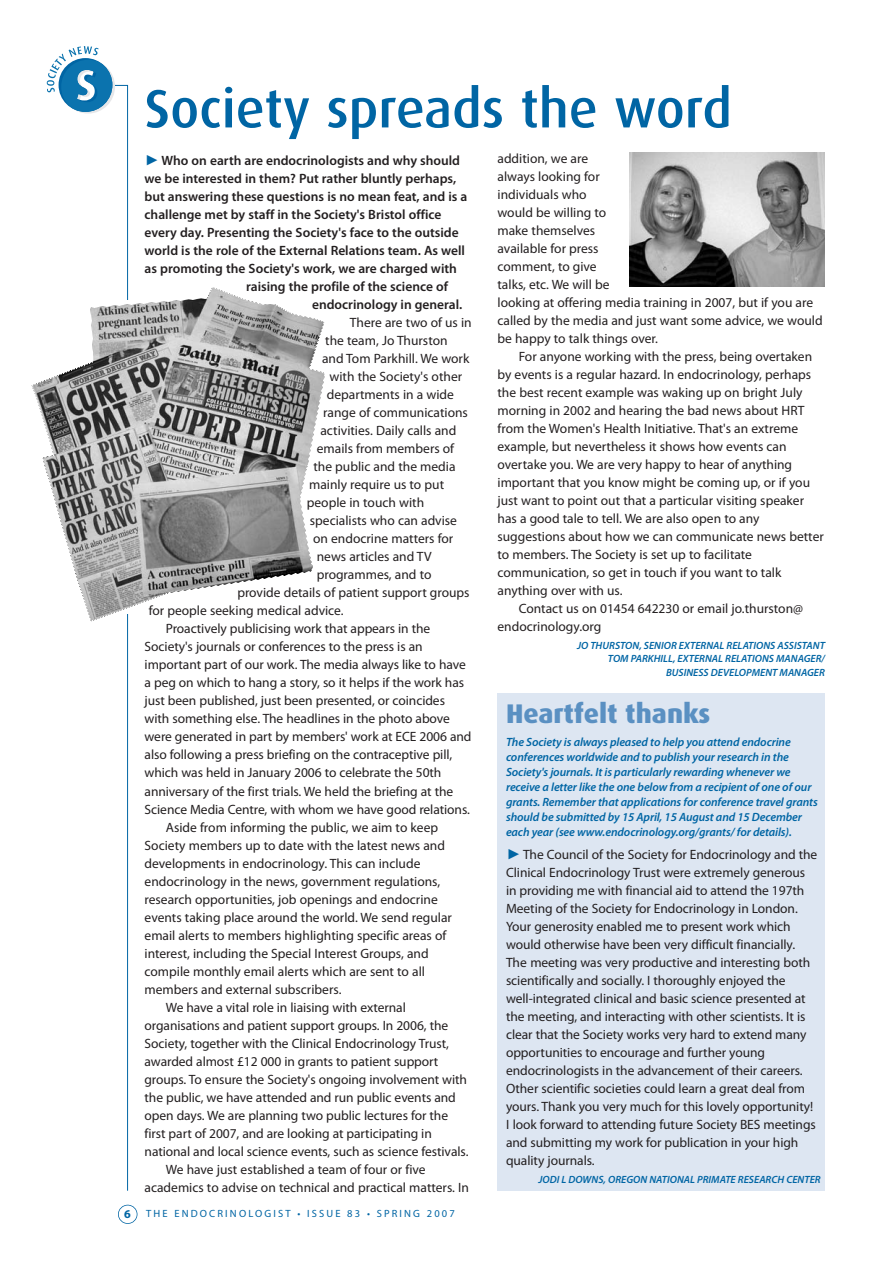
<style>
.page{position:relative;width:893px;height:1263px;background:#fff}
.page>*{position:absolute;margin:0;border:0;box-sizing:border-box;transform-origin:0 0}
.t1{font:500 54px "Dax";color:#0065a4}
.t2{font:800 27px "Dax";color:#5a90c2}
.t3{font:13.5px/18px "Myriad Pro";letter-spacing:-.005em;color:#231f20}
.t4{font:600 13.5px "Myriad Pro";color:#231f20}
.t5{font:italic 600 12px/15px "Myriad Pro";letter-spacing:-.01em;color:#0065a4}
.t6{font:700 12px "Myriad Pro";color:#0065a4}
.t7{font:italic 600 10.5px/13.5px "Myriad Pro";color:#0065a4;text-align:right}
.t8{font:10.5px "Myriad Pro";letter-spacing:.205em;color:#0065a4}
</style>
<div class="page">
<div style="left:497px;top:693px;width:328px;height:498px;background:#dde6f2"></div>
<svg style="left:47px;top:46px;width:81px;height:1145px"></svg>
<div style="left:118px;top:1205px;width:19px;height:19px;border:2px solid #0065a4;border-radius:50%"></div>
<img style="left:32px;top:287px;width:293px;height:334px">
<img style="left:629px;top:152px;width:196px;height:134px">
<h1 class="t1" style="left:145px;top:85px;width:589px">Society spreads the word</h1>
<p class="t4" style="left:162px;top:156px;width:300px">Who on earth are endocrinologists and why should</p>
<p class="t4" style="left:145px;top:174px;width:313px">we be interested in them? Put rather bluntly perhaps,</p>
<p class="t4" style="left:145px;top:192px;width:324px">but answering these questions is no mean feat, and is a</p>
<p class="t4" style="left:145px;top:210px;width:298px">challenge met by staff in the Society's Bristol office</p>
<p class="t4" style="left:145px;top:228px;width:316px">every day. Presenting the Society's face to the outside</p>
<p class="t4" style="left:145px;top:246px;width:322px">world is the role of the External Relations team. As well</p>
<p class="t4" style="left:145px;top:264px;width:314px">as promoting the Society's work, we are charged with</p>
<p class="t4" style="left:246px;top:282px;width:203px">raising the profile of the science of</p>
<p class="t4" style="left:312px;top:300px;width:152px">endocrinology in general.</p>
<p class="t3" style="left:350px;top:315px;width:123px">There are two of us in</p>
<p class="t3" style="left:325px;top:333px;width:124px">the team, Jo Thurston</p>
<p class="t3" style="left:322px;top:351px;width:149px">and Tom Parkhill. We work</p>
<p class="t3" style="left:329px;top:369px;width:134px">with the Society's other</p>
<p class="t3" style="left:327px;top:387px;width:129px">departments in a wide</p>
<p class="t3" style="left:323px;top:405px;width:146px">range of communications</p>
<p class="t3" style="left:320px;top:423px;width:137px">activities. Daily calls and</p>
<p class="t3" style="left:317px;top:441px;width:139px">emails from members of</p>
<p class="t3" style="left:313px;top:459px;width:144px">the public and the media</p>
<p class="t3" style="left:309px;top:477px;width:136px">mainly require us to put</p>
<p class="t3" style="left:307px;top:495px;width:119px">people in touch with</p>
<p class="t3" style="left:310px;top:513px;width:149px">specialists who can advise</p>
<p class="t3" style="left:313px;top:531px;width:142px">on endocrine matters for</p>
<p class="t3" style="left:317px;top:549px;width:116px">news articles and TV</p>
<p class="t3" style="left:317px;top:567px;width:116px">programmes, and to</p>
<p class="t3" style="left:237px;top:585px;width:234px">provide details of patient support groups</p>
<p class="t3" style="left:149px;top:603px;width:196px">for people seeking medical advice.</p>
<p class="t3" style="left:166px;top:621px;width:266px">Proactively publicising work that appears in the</p>
<p class="t3" style="left:145px;top:639px;width:280px">Society's journals or conferences to the press is an</p>
<p class="t3" style="left:145px;top:657px;width:323px">important part of our work. The media always like to have</p>
<p class="t3" style="left:145px;top:675px;width:321px">a peg on which to hang a story, so it helps if the work has</p>
<p class="t3" style="left:145px;top:693px;width:302px">just been published, just been presented, or coincides</p>
<p class="t3" style="left:145px;top:711px;width:307px">with something else. The headlines in the photo above</p>
<p class="t3" style="left:145px;top:729px;width:328px">were generated in part by members' work at ECE 2006 and</p>
<p class="t3" style="left:145px;top:747px;width:309px">also following a press briefing on the contraceptive pill,</p>
<p class="t3" style="left:145px;top:765px;width:298px">which was held in January 2006 to celebrate the 50th</p>
<p class="t3" style="left:145px;top:783px;width:310px">anniversary of the first trials. We held the briefing at the</p>
<p class="t3" style="left:145px;top:801px;width:327px">Science Media Centre, with whom we have good relations.</p>
<p class="t3" style="left:166px;top:819px;width:274px">Aside from informing the public, we aim to keep</p>
<p class="t3" style="left:145px;top:837px;width:302px">Society members up to date with the latest news and</p>
<p class="t3" style="left:145px;top:855px;width:277px">developments in endocrinology. This can include</p>
<p class="t3" style="left:145px;top:873px;width:297px">endocrinology in the news, government regulations,</p>
<p class="t3" style="left:145px;top:891px;width:295px">research opportunities, job openings and endocrine</p>
<p class="t3" style="left:145px;top:909px;width:309px">events taking place around the world. We send regular</p>
<p class="t3" style="left:145px;top:927px;width:303px">email alerts to members highlighting specific areas of</p>
<p class="t3" style="left:145px;top:945px;width:286px">interest, including the Special Interest Groups, and</p>
<p class="t3" style="left:145px;top:963px;width:282px">compile monthly email alerts which are sent to all</p>
<p class="t3" style="left:145px;top:981px;width:198px">members and external subscribers.</p>
<p class="t3" style="left:166px;top:999px;width:242px">We have a vital role in liaising with external</p>
<p class="t3" style="left:145px;top:1017px;width:305px">organisations and patient support groups. In 2006, the</p>
<p class="t3" style="left:145px;top:1035px;width:306px">Society, together with the Clinical Endocrinology Trust,</p>
<p class="t3" style="left:145px;top:1053px;width:295px">awarded almost £12 000 in grants to patient support</p>
<p class="t3" style="left:145px;top:1071px;width:324px">groups. To ensure the Society's ongoing involvement with</p>
<p class="t3" style="left:145px;top:1089px;width:313px">the public, we have attended and run public events and</p>
<p class="t3" style="left:145px;top:1107px;width:305px">open days. We are planning two public lectures for the</p>
<p class="t3" style="left:145px;top:1125px;width:289px">first part of 2007, and are looking at participating in</p>
<p class="t3" style="left:145px;top:1143px;width:325px">national and local science events, such as science festivals.</p>
<p class="t3" style="left:166px;top:1161px;width:261px">We have just established a team of four or five</p>
<p class="t3" style="left:145px;top:1179px;width:326px">academics to advise on technical and practical matters. In</p>
<p class="t6" style="left:124px;top:1210px;width:8px">6</p>
<p class="t8" style="left:146px;top:1209px;width:310px">THE ENDOCRINOLOGIST • ISSUE 83 • SPRING 2007</p>
<p class="t3" style="left:497px;top:150px;width:327px">addition, we are<br>always looking for<br>individuals who<br>would be willing to<br>make themselves<br>available for press<br>comment, to give<br>talks, etc. We will be<br>looking at offering media training in 2007, but if you are called by the media and just want some advice, we would be happy to talk things over.</p>
<p class="t3" style="left:519px;top:348px;width:295px">For anyone working with the press, being overtaken</p>
<p class="t3" style="left:497px;top:366px;width:315px">by events is a regular hazard. In endocrinology, perhaps</p>
<p class="t3" style="left:497px;top:384px;width:307px">the best recent example was waking up on bright July</p>
<p class="t3" style="left:497px;top:402px;width:308px">morning in 2002 and hearing the bad news about HRT</p>
<p class="t3" style="left:497px;top:420px;width:302px">from the Women's Health Initiative. That's an extreme</p>
<p class="t3" style="left:497px;top:438px;width:291px">example, but nevertheless it shows how events can</p>
<p class="t3" style="left:497px;top:456px;width:296px">overtake you. We are very happy to hear of anything</p>
<p class="t3" style="left:497px;top:474px;width:314px">important that you know might be coming up, or if you</p>
<p class="t3" style="left:497px;top:492px;width:308px">just want to point out that a particular visiting speaker</p>
<p class="t3" style="left:497px;top:510px;width:263px">has a good tale to tell. We are also open to any</p>
<p class="t3" style="left:497px;top:528px;width:328px">suggestions about how we can communicate news better</p>
<p class="t3" style="left:497px;top:546px;width:256px">to members. The Society is set up to facilitate</p>
<p class="t3" style="left:497px;top:564px;width:285px">communication, so get in touch if you want to talk</p>
<p class="t3" style="left:497px;top:582px;width:127px">anything over with us.</p>
<p class="t3" style="left:519px;top:600px;width:286px">Contact us on 01454 642230 or email jo.thurston@</p>
<p class="t3" style="left:497px;top:618px;width:105px">endocrinology.org</p>
<p class="t7" style="left:577px;top:639px;width:249px">JO THURSTON, SENIOR EXTERNAL RELATIONS ASSISTANT<br>TOM PARKHILL, EXTERNAL RELATIONS MANAGER/<br>BUSINESS DEVELOPMENT MANAGER</p>
<h2 class="t2" style="left:506px;top:702px;width:206px">Heartfelt thanks</h2>
<p class="t5" style="left:506px;top:736px;width:313px">The Society is always pleased to help you attend endocrine conferences worldwide and to publish your research in the Society's journals. It is particularly rewarding whenever we receive a letter like the one below from a recipient of one of our grants. Remember that applications for conference travel grants should be submitted by 15 April, 15 August and 15 December each year (see www.endocrinology.org/grants/ for details).</p>
<p class="t3" style="left:506px;top:846px;width:313px;text-indent:17px">The Council of the Society for Endocrinology and the Clinical Endocrinology Trust were extremely generous in providing me with financial aid to attend the 197th Meeting of the Society for Endocrinology in London.<br>Your generosity enabled me to present work which would otherwise have been very difficult financially.<br>The meeting was very productive and interesting both scientifically and socially. I thoroughly enjoyed the well-integrated clinical and basic science presented at the meeting, and interacting with other scientists. It is clear that the Society works very hard to extend many opportunities to encourage and further young endocrinologists in the advancement of their careers.<br>Other scientific societies could learn a great deal from yours. Thank you very much for this lovely opportunity!<br>I look forward to attending future Society BES meetings and submitting my work for publication in your high quality journals.</p>
<p class="t7" style="left:538px;top:1173px;width:284px">JODI L DOWNS, OREGON NATIONAL PRIMATE RESEARCH CENTER</p>
</div>
